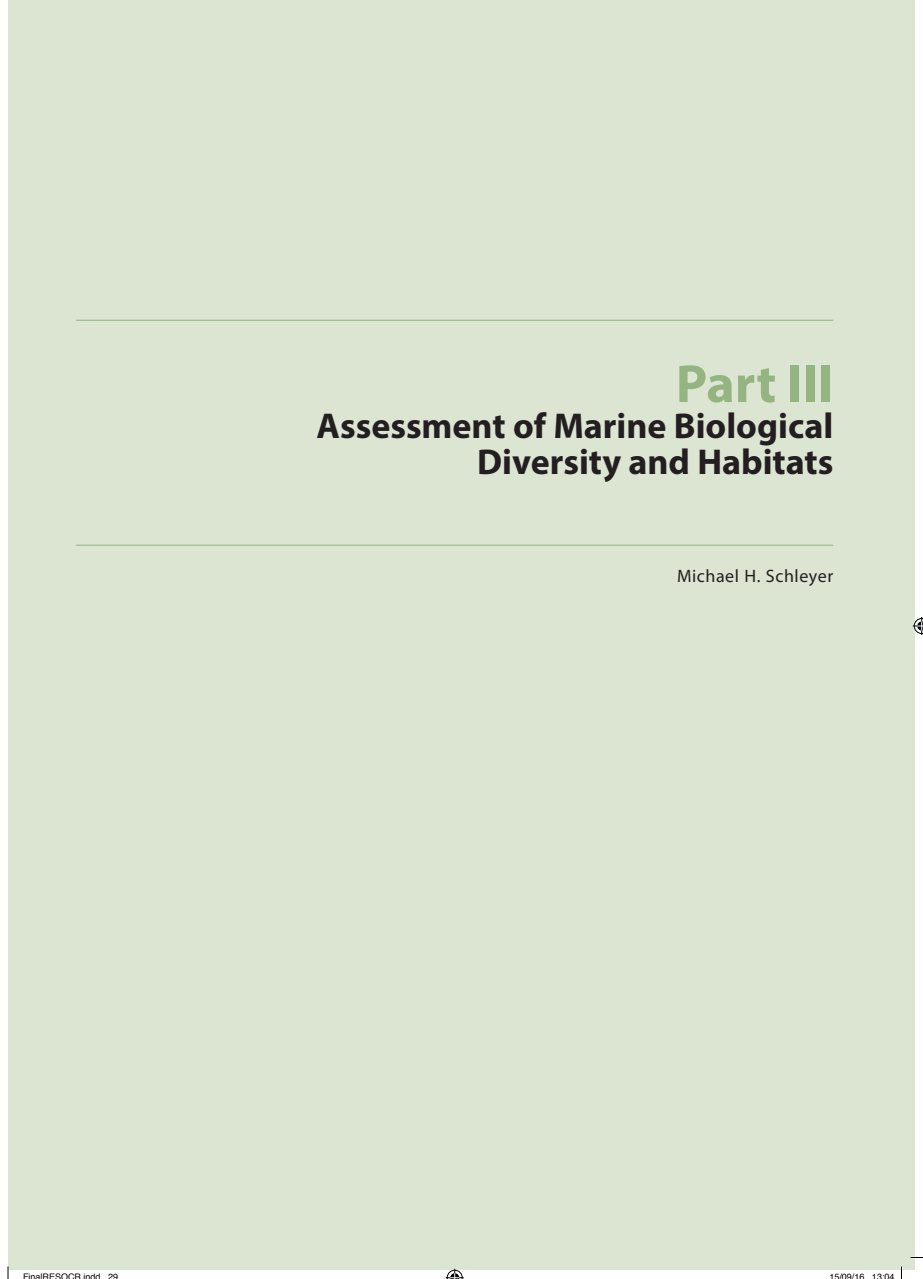
<style>
.page{position:relative;width:923px;height:1279px;background:#fff}
.page>*{position:absolute;margin:0;border:0;box-sizing:border-box;transform-origin:0 0}
.t1{font:700 54px "Myriad Pro";color:#94b582}
.t2{font:700 36px/36px "Myriad Pro";color:#231f20;text-align:right}
.t3{font:18px "Myriad Pro";letter-spacing:.03em;color:#231f20}
.t4{font:9px "Helvetica";color:#000}
</style>
<div class="page">
<div style="left:8px;top:0;width:906px;height:1270px;background:#dce4d2"></div>
<hr style="left:76px;top:320px;width:757px;height:1px;background:#94b582">
<hr style="left:76px;top:545px;width:757px;height:1px;background:#94b582">
<svg style="left:910px;top:1256px;width:12px;height:2px"></svg>
<svg style="left:7px;top:1266px;width:2px;height:13px"></svg>
<svg style="left:900px;top:1266px;width:2px;height:13px"></svg>
<svg style="left:445px;top:1269px;width:18px;height:10px"></svg>
<svg style="left:912px;top:617px;width:10px;height:18px"></svg>
<h1 class="t1" style="left:675px;top:349px;width:159px">Part III</h1>
<p class="t2" style="left:316px;top:407px;width:518px">Assessment of Marine Biological<br>Diversity and Habitats</p>
<p class="t3" style="left:677px;top:565px;width:158px">Michael H. Schleyer</p>
<p class="t4" style="left:23px;top:1270px;width:97px">FinalRESOCR indd 29</p>
<p class="t4" style="left:829px;top:1270px;width:67px">15/09/16 13:04</p>
</div>
